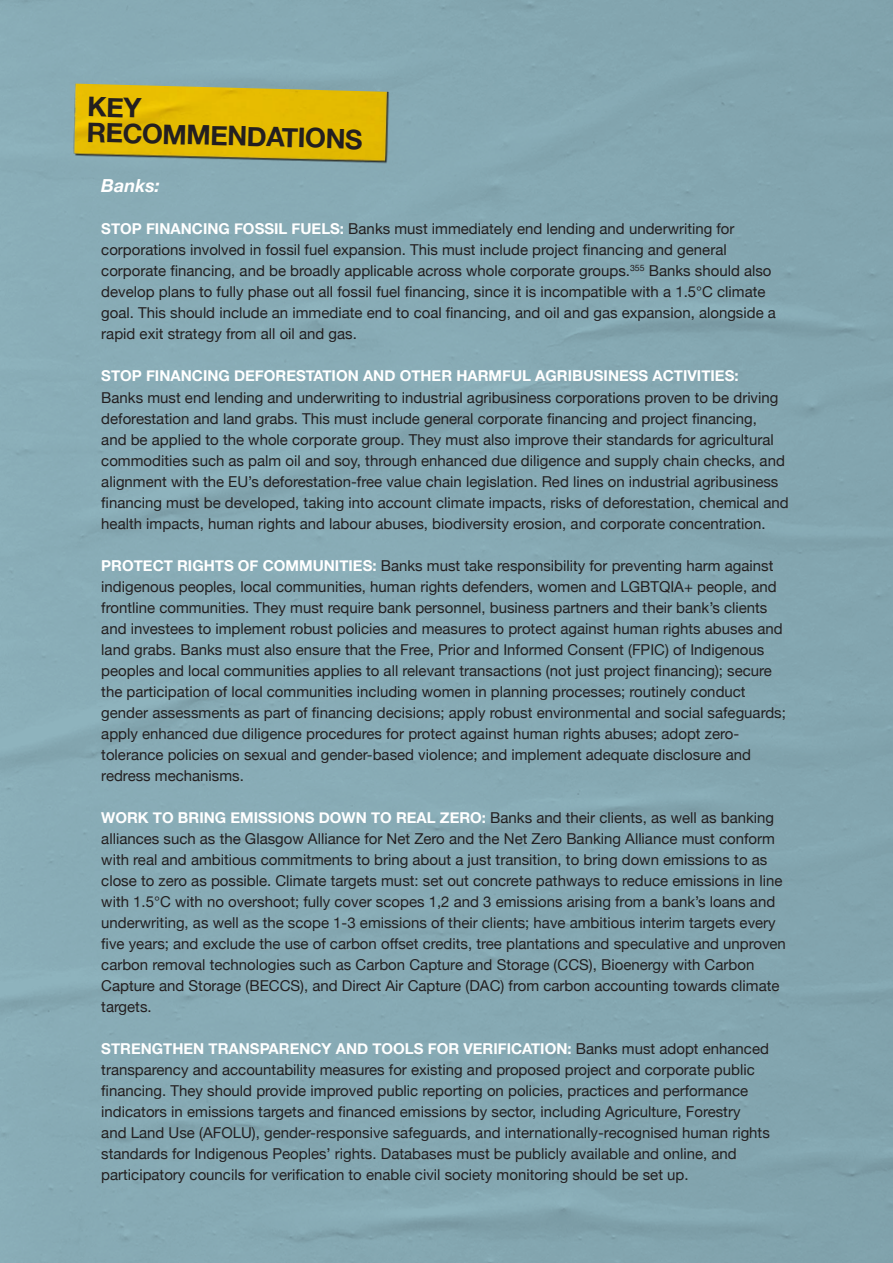
<style>
.page{position:relative;width:893px;height:1263px;background:#86aab4}
.page>*{position:absolute;margin:0;border:0;box-sizing:border-box;transform-origin:0 0}
.t1{font:700 27px "Helvetica Neue";color:#231f20}
.t2{font:italic 700 18px "Helvetica Neue";color:#fff}
.t3{font:15px/21px "Helvetica Neue";color:#231f20}
.s1{font-weight:700;color:#fff}
</style>
<div class="page">
<img style="left:73px;top:83px;width:316px;height:81px">
<svg style="left:89px;top:97px;width:53px;height:21px"></svg>
<p class="t1" style="left:88px;top:110px;width:277px;rotate:2deg">RECOMMENDATIONS</p>
<p class="t2" style="left:101px;top:172px;width:60px">Banks:</p>
<p class="t3" style="left:101px;top:219px;width:676px"><span class="s1">STOP FINANCING FOSSIL FUELS:</span> Banks must immediately end lending and underwriting for corporations involved in fossil fuel expansion. This must include project financing and general corporate financing, and be broadly applicable across whole corporate groups.<sup>355</sup> Banks should also develop plans to fully phase out all fossil fuel financing, since it is incompatible with a 1.5°C climate goal. This should include an immediate end to coal financing, and oil and gas expansion, alongside a rapid exit strategy from all oil and gas.</p>
<p class="t3" style="left:101px;top:366px;width:689px"><span class="s1">STOP FINANCING DEFORESTATION AND OTHER HARMFUL AGRIBUSINESS ACTIVITIES:<br></span>Banks must end lending and underwriting to industrial agribusiness corporations proven to be driving deforestation and land grabs. This must include general corporate financing and project financing,<br>and be applied to the whole corporate group. They must also improve their standards for agricultural commodities such as palm oil and soy, through enhanced due diligence and supply chain checks, and alignment with the EU’s deforestation-free value chain legislation. Red lines on industrial agribusiness financing must be developed, taking into account climate impacts, risks of deforestation, chemical and health impacts, human rights and labour abuses, biodiversity erosion, and corporate concentration.</p>
<p class="t3" style="left:101px;top:555px;width:686px"><span class="s1">PROTECT RIGHTS OF COMMUNITIES:</span> Banks must take responsibility for preventing harm against indigenous peoples, local communities, human rights defenders, women and LGBTQIA+ people, and frontline communities. They must require bank personnel, business partners and their bank’s clients and investees to implement robust policies and measures to protect against human rights abuses and land grabs. Banks must also ensure that the Free, Prior and Informed Consent (FPIC) of Indigenous peoples and local communities applies to all relevant transactions (not just project financing); secure the participation of local communities including women in planning processes; routinely conduct gender assessments as part of financing decisions; apply robust environmental and social safeguards; apply enhanced due diligence procedures for protect against human rights abuses; adopt zero&shy;tolerance policies on sexual and gender-based violence; and implement adequate disclosure and redress mechanisms.</p>
<p class="t3" style="left:101px;top:807px;width:686px"><span class="s1">WORK TO BRING EMISSIONS DOWN TO REAL ZERO:</span> Banks and their clients, as well as banking alliances such as the Glasgow Alliance for Net Zero and the Net Zero Banking Alliance must conform with real and ambitious commitments to bring about a just transition, to bring down emissions to as close to zero as possible. Climate targets must: set out concrete pathways to reduce emissions in line with 1.5°C with no overshoot; fully cover scopes 1,2 and 3 emissions arising from a bank’s loans and underwriting, as well as the scope 1-3 emissions of their clients; have ambitious interim targets every five years; and exclude the use of carbon offset credits, tree plantations and speculative and unproven carbon removal technologies such as Carbon Capture and Storage (CCS), Bioenergy with Carbon Capture and Storage (BECCS), and Direct Air Capture (DAC) from carbon accounting towards climate targets.</p>
<p class="t3" style="left:101px;top:1038px;width:670px"><span class="s1">STRENGTHEN TRANSPARENCY AND TOOLS FOR VERIFICATION:</span> Banks must adopt enhanced transparency and accountability measures for existing and proposed project and corporate public financing. They should provide improved public reporting on policies, practices and performance indicators in emissions targets and financed emissions by sector, including Agriculture, Forestry<br>and Land Use (AFOLU), gender-responsive safeguards, and internationally-recognised human rights standards for Indigenous Peoples’ rights. Databases must be publicly available and online, and participatory councils for verification to enable civil society monitoring should be set up.</p>
</div>
